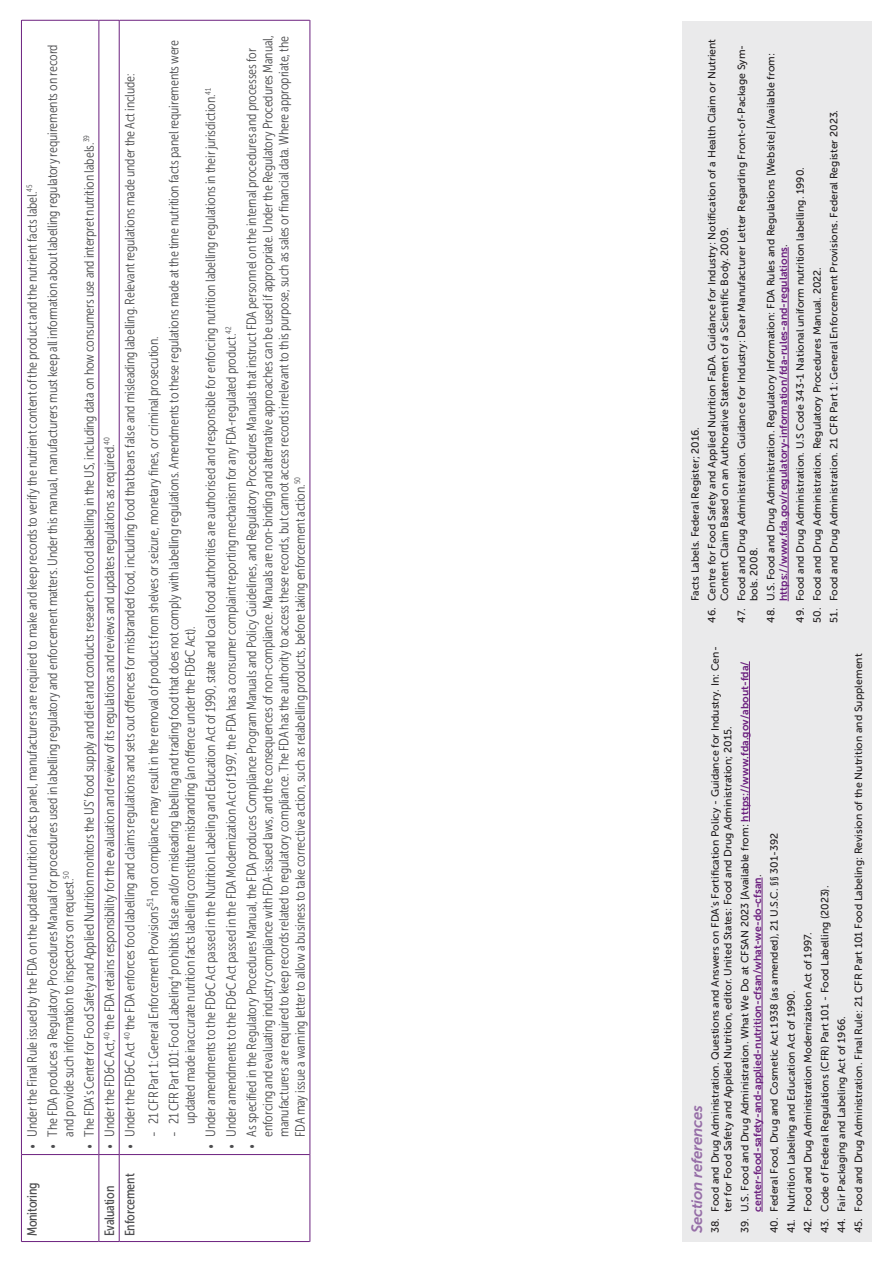
<style>
.page{position:relative;width:893px;height:1263px;background:#fff}
.page>*{position:absolute;margin:0;border:0;box-sizing:border-box;transform-origin:0 0}
.t1{font:italic 15px "Museo Sans 700";letter-spacing:-.01em;color:#966ea7}
.t2{font:13.5px/16.2px "Museo Sans Cond 300";letter-spacing:-.01em;color:#4d4d4f}
.t3{font:13.5px "Museo Sans Cond 500";letter-spacing:-.01em;color:#4d4d4f}
.t4{font:10.5px/12.6px "Museo Sans 500";color:#231f20}
.t5{font:10.5px "Museo Sans 700";color:#6c217f}
.s1{font-family:"Museo Sans Rounded 300"}
.s2{font-family:"Museo Sans 500";color:#231f20}
.s3{font-family:"Museo Sans 700";color:#6c217f}
</style>
<div class="page">
<hr style="left:21px;top:1154px;width:1px;height:88px;background:#6c217f">
<hr style="left:22px;top:1241px;width:77px;height:1px;background:#6c217f">
<hr style="left:21px;top:20px;width:1px;height:1134px;background:#6c217f">
<hr style="left:22px;top:1154px;width:77px;height:1px;background:#6c217f">
<hr style="left:22px;top:20px;width:77px;height:1px;background:#6c217f">
<hr style="left:99px;top:1154px;width:1px;height:88px;background:#6c217f">
<svg style="left:99px;top:1241px;width:20px;height:1px"></svg>
<hr style="left:99px;top:20px;width:1px;height:1134px;background:#6c217f">
<svg style="left:99px;top:1154px;width:20px;height:1px"></svg>
<svg style="left:99px;top:20px;width:20px;height:1px"></svg>
<hr style="left:119px;top:1154px;width:1px;height:88px;background:#6c217f">
<hr style="left:119px;top:1241px;width:191px;height:1px;background:#6c217f">
<hr style="left:119px;top:20px;width:1px;height:1134px;background:#6c217f">
<hr style="left:119px;top:1154px;width:191px;height:1px;background:#6c217f">
<hr style="left:119px;top:20px;width:191px;height:1px;background:#6c217f">
<hr style="left:310px;top:1154px;width:1px;height:88px;background:#6c217f">
<hr style="left:310px;top:20px;width:1px;height:1134px;background:#6c217f">
<div style="left:682px;top:21px;width:190px;height:1221px;background:#eaeaeb"></div>
<hr style="left:749px;top:661px;width:1px;height:161px;background:#6c217f">
<hr style="left:762px;top:877px;width:1px;height:335px;background:#6c217f">
<hr style="left:788px;top:247px;width:1px;height:354px;background:#6c217f">
<p class="t2" style="left:24px;top:1149px;width:966px;rotate:-90deg">• Under the Final Rule issued by the FDA on the updated nutrition facts panel, manufacturers are required to make and keep records to verify the nutrient content of the product and the nutrient facts label.<sup>45</sup></p>
<p class="t2" style="left:45px;top:1137px;width:1094px;text-indent:-13px;rotate:-90deg">• The FDA produces a Regulatory Procedures Manual for procedures used in labelling regulatory and enforcement matters. Under this manual, manufacturers must keep all information about labelling regulatory requirements on record and provide such information to inspectors on request.<sup>50</sup></p>
<p class="t2" style="left:122px;top:1149px;width:1077px;rotate:-90deg">• Under the FD&amp;C Act <sup>40</sup> the FDA enforces food labelling and claims regulations and sets out offences for misbranded food, including food that bears false and misleading labelling. Relevant regulations made under the Act include:</p>
<p class="t2" style="left:81px;top:1149px;width:1016px;rotate:-90deg">• The FDA’s Center for Food Safety and Applied Nutrition monitors the US’ food supply and diet and conducts research on food labelling in the US, including data on how consumers use and interpret nutrition labels.<sup>39</sup></p>
<p class="t2" style="left:101px;top:1149px;width:714px;rotate:-90deg">• Under the FD&amp;C Act,<sup>40</sup> the FDA retains responsibility for the evaluation and review of its regulations and reviews and updates regulations as required.<sup>40</sup></p>
<p class="t2" style="left:244px;top:1137px;width:1103px;text-indent:-13px;rotate:-90deg">• As specified in the Regulatory Procedures Manual, the FDA produces Compliance Program Manuals and Policy Guidelines, and Regulatory Procedures Manuals that instruct FDA personnel on the internal procedures and processes for enforcing and evaluating industry compliance with FDA-issued laws, and the consequences of non-compliance. Manuals are non-binding and alternative approaches can be used if appropriate. Under the Regulatory Procedures Manual, manufacturers are required to keep records related to regulatory compliance. The FDA has the authority to access these records, but cannot access records irrelevant to this purpose, such as sales or financial data. Where appropriate, the FDA may issue a warning letter to allow a business to take corrective action, such as relabelling products, before taking enforcement action.<sup>50</sup></p>
<p class="t2" style="left:166px;top:1124px;width:1085px;text-indent:-13px;rotate:-90deg"><span class="s1">-</span> 21 CFR Part 101: Food Labeling<sup>4</sup> prohibits false and/or misleading labelling and trading food that does not comply with labelling regulations. Amendments to these regulations made at the time nutrition facts panel requirements were updated made inaccurate nutrition facts labelling constitute misbranding (an offence under the FD&amp;C Act).</p>
<p class="t2" style="left:203px;top:1149px;width:1063px;rotate:-90deg">• Under amendments to the FD&amp;C Act passed in the Nutrition Labeling and Education Act of 1990, state and local food authorities are authorised and responsible for enforcing nutrition labelling regulations in their jurisdiction.<sup>41</sup></p>
<p class="t2" style="left:223px;top:1149px;width:824px;rotate:-90deg">• Under amendments to the FD&amp;C Act passed in the FDA Modernization Act of 1997, the FDA has a consumer complaint reporting mechanism for any FDA-regulated product.<sup>42</sup></p>
<p class="t2" style="left:146px;top:1137px;width:802px;rotate:-90deg"><span class="s1">-</span> 21 CFR Part 1: General Enforcement Provisions<sup>51</sup> non compliance may result in the removal of products from shelves or seizure, monetary fines, or criminal prosecution.</p>
<p class="t3" style="left:25px;top:1236px;width:56px;rotate:-90deg">Monitoring</p>
<p class="t3" style="left:102px;top:1236px;width:52px;rotate:-90deg">Evaluation</p>
<p class="t3" style="left:122px;top:1236px;width:64px;rotate:-90deg">Enforcement</p>
<p class="t4" style="left:706px;top:601px;width:564px;text-indent:-21px;rotate:-90deg">46. Centre for Food Safety and Applied Nutrition FaDA. Guidance for Industry: Notification of a Health Claim or Nutrient<br>Content Claim Based on an Authorative Statement of a Scientific Body. 2009.</p>
<p class="t4" style="left:735px;top:601px;width:558px;text-indent:-21px;rotate:-90deg">47. Food and Drug Administration. Guidance for Industry: Dear Manufacturer Letter Regarding Front-of-Package Sym&shy;bols. 2008.</p>
<p class="t4" style="left:765px;top:622px;width:571px;rotate:-90deg">48. U.S. Food and Drug Administration. Regulatory Information: FDA Rules and Regulations [Website] [Available from:</p>
<p class="t4" style="left:828px;top:622px;width:514px;rotate:-90deg">51. Food and Drug Administration. 21 CFR Part 1: General Enforcement Provisions. Federal Register 2023.</p>
<p class="t4" style="left:794px;top:622px;width:457px;rotate:-90deg">49. Food and Drug Administration. U.S Code 343-1 National uniform nutrition labelling. 1990.</p>
<p class="t5" style="left:778px;top:601px;width:358px;rotate:-90deg">https://www.fda.gov/regulatory-information/fda-rules-and-regulations<span class="s2">.</span></p>
<p class="t4" style="left:811px;top:622px;width:357px;rotate:-90deg">50. Food and Drug Administration. Regulatory Procedures Manual. 2022.</p>
<p class="t4" style="left:689px;top:601px;width:176px;rotate:-90deg">Facts Labels. Federal Register; 2016.</p>
<p class="t1" style="left:689px;top:1233px;width:130px;rotate:-90deg">Section references</p>
<p class="t4" style="left:709px;top:1212px;width:567px;text-indent:-21px;rotate:-90deg">38. Food and Drug Administration. Questions and Answers on FDA’s Fortification Policy - Guidance for Industry. In: Cen&shy;ter for Food Safety and Applied Nutrition, editor. United States: Food and Drug Administration; 2015.</p>
<p class="t4" style="left:852px;top:1233px;width:581px;rotate:-90deg">45. Food and Drug Administration. Final Rule: 21 CFR Part 101 Food Labeling: Revision of the Nutrition and Supplement</p>
<p class="t4" style="left:738px;top:1233px;width:573px;rotate:-90deg">39. U.S. Food and Drug Administration. What We Do at CFSAN 2023 [Available from: <span class="s3">https://www.fda.gov/about-fda/</span></p>
<p class="t4" style="left:768px;top:1233px;width:402px;rotate:-90deg">40. Federal Food, Drug and Cosmetic Act 1938 (as amended), 21 U.S.C. §§ 301-392</p>
<p class="t5" style="left:751px;top:1212px;width:339px;rotate:-90deg">center-food-safety-and-applied-nutrition-cfsan/what-we-do-cfsan<span class="s2">.</span></p>
<p class="t4" style="left:818px;top:1233px;width:349px;rotate:-90deg">43. Code of Federal Regulations (CFR) Part 101 - Food Labelling (2023).</p>
<p class="t4" style="left:802px;top:1233px;width:302px;rotate:-90deg">42. Food and Drug Administration Modernization Act of 1997.</p>
<p class="t4" style="left:785px;top:1233px;width:244px;rotate:-90deg">41. Nutrition Labeling and Education Act of 1990.</p>
<p class="t4" style="left:835px;top:1233px;width:219px;rotate:-90deg">44. Fair Packaging and Labeling Act of 1966.</p>
</div>
